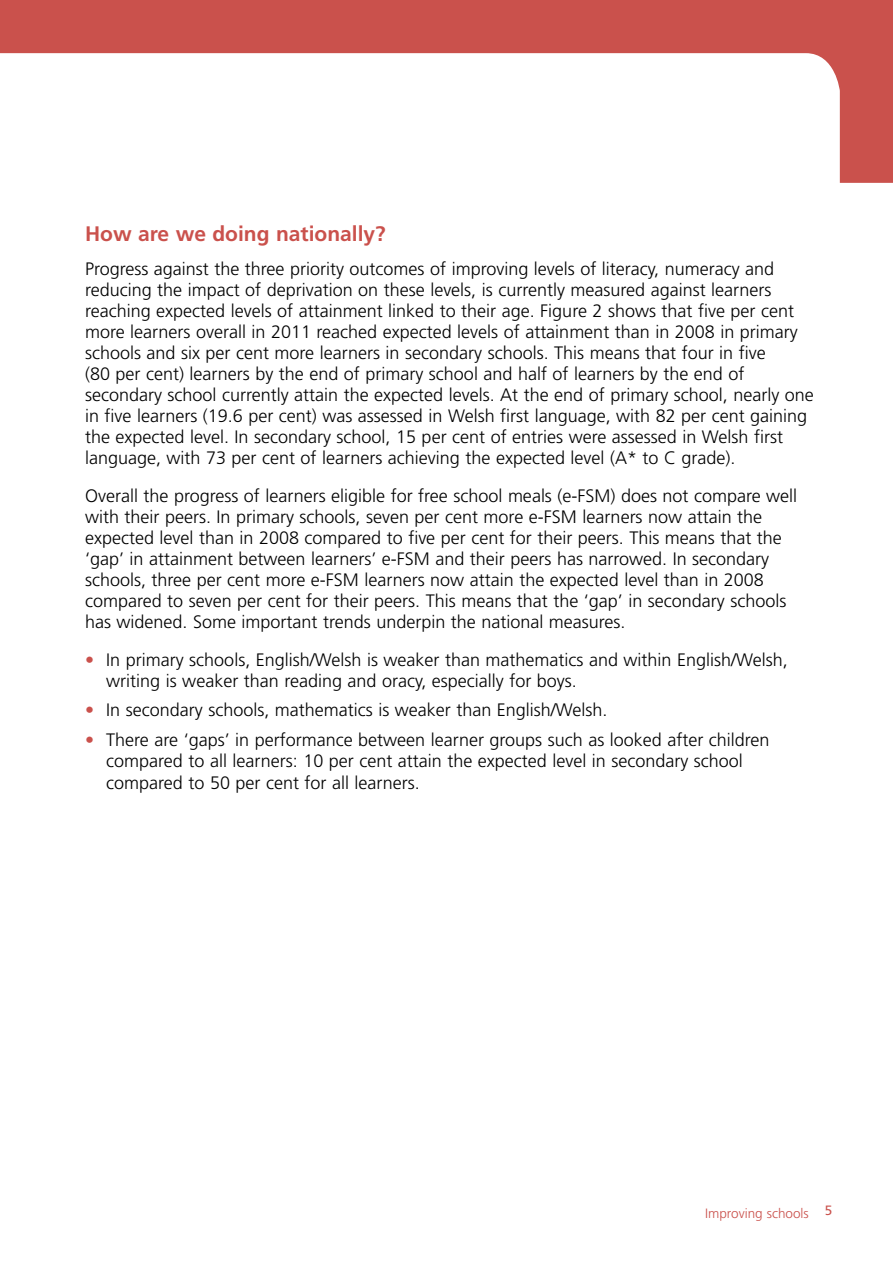
<style>
.page{position:relative;width:893px;height:1263px;background:#fff}
.page>*{position:absolute;margin:0;border:0;box-sizing:border-box;transform-origin:0 0}
._2__sub_head_bold_14{font:700 21px "Frutiger LT Std";color:#ca514c}
._09__Body_text_12pt{font:300 18px/21px "Frutiger";color:#000}
._19__Bullets_5mm_ind{font:300 18px/21.3px "Frutiger";color:#000}
.t1{font:300 13.5px "Frutiger LT Std";color:#ca514c}
.s1{color:#ca514c}
</style>
<div class="page">
<svg style="left:0;top:0;width:893px;height:183px"></svg>
<p class="_2__sub_head_bold_14" style="left:85px;top:221px;width:302px">How are we doing nationally?</p>
<p class="_09__Body_text_12pt" style="left:85px;top:258px;width:730px">Progress against the three priority outcomes of improving levels of literacy, numeracy and reducing the impact of deprivation on these levels, is currently measured against learners reaching expected levels of attainment linked to their age. Figure 2 shows that five per cent more learners overall in 2011 reached expected levels of attainment than in 2008 in primary schools and six per cent more learners in secondary schools. This means that four in five<br>(80 per cent) learners by the end of primary school and half of learners by the end of secondary school currently attain the expected levels. At the end of primary school, nearly one in five learners (19.6 per cent) was assessed in Welsh first language, with 82 per cent gaining the expected level. In secondary school, 15 per cent of entries were assessed in Welsh first language, with 73 per cent of learners achieving the expected level (A* to C grade).</p>
<p class="_09__Body_text_12pt" style="left:85px;top:485px;width:714px">Overall the progress of learners eligible for free school meals (e-FSM) does not compare well with their peers. In primary schools, seven per cent more e-FSM learners now attain the expected level than in 2008 compared to five per cent for their peers. This means that the ‘gap’ in attainment between learners’ e-FSM and their peers has narrowed. In secondary schools, three per cent more e-FSM learners now attain the expected level than in 2008 compared to seven per cent for their peers. This means that the ‘gap’ in secondary schools has widened. Some important trends underpin the national measures.</p>
<p class="_19__Bullets_5mm_ind" style="left:106px;top:649px;width:683px;text-indent:-21px"><span class="s1">•</span> In primary schools, English/Welsh is weaker than mathematics and within English/Welsh, writing is weaker than reading and oracy, especially for boys.</p>
<p class="_19__Bullets_5mm_ind" style="left:85px;top:700px;width:524px"><span class="s1">•</span> In secondary schools, mathematics is weaker than English/Welsh.</p>
<p class="_19__Bullets_5mm_ind" style="left:106px;top:729px;width:665px;text-indent:-21px"><span class="s1">•</span> There are ‘gaps’ in performance between learner groups such as looked after children compared to all learners: 10 per cent attain the expected level in secondary school compared to 50 per cent for all learners.</p>
<p class="t1" style="left:705px;top:1205px;width:129px">Improving schools <sup>5</sup></p>
</div>
